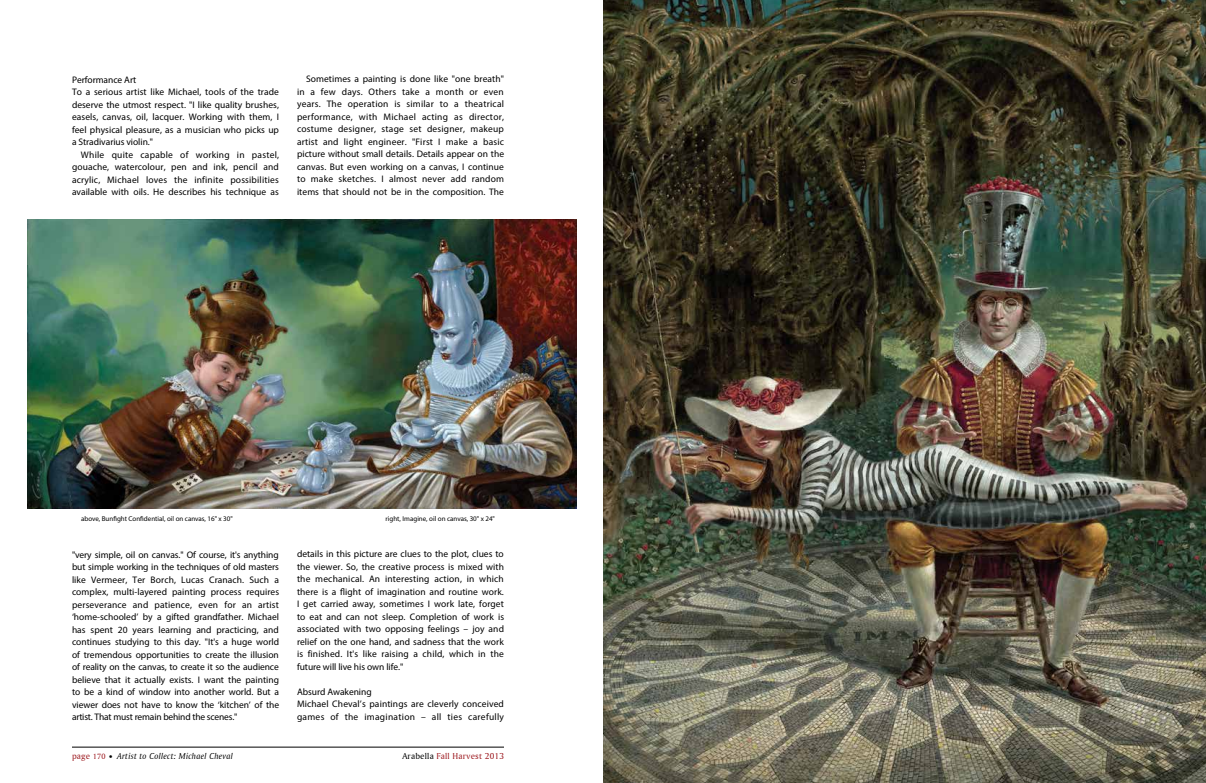
<style>
.page{position:relative;width:1206px;height:783px;background:#fff}
.page>*{position:absolute;margin:0;border:0;box-sizing:border-box;transform-origin:0 0}
.t1{font:9.5px/12.5px "Myriad Pro";letter-spacing:.005em;color:#000;text-align:justify}
.t2{font:9px "Amerigo BT Italic A";letter-spacing:.025em;color:#000}
.t3{font:9px "Amerigo BT Roman A";letter-spacing:.025em;color:#9e1c22}
.t4{font:7px "Myriad Pro";color:#000}
.s1{font-family:"Amerigo BT Roman A";color:#9e1c22}
.s2{font-family:"Amerigo BT Roman A";font-size:8px;color:#9e1c22}
.s3{font-family:"Amerigo BT Roman A"}
.s4{color:#000}
</style>
<div class="page">
<hr style="left:72px;top:747px;width:432px;height:1px;background:#000">
<img style="left:27px;top:219px;width:549px;height:290px">
<img style="left:603px;top:0;width:603px;height:783px">
<p class="t1" style="left:72px;top:73px;width:209px;text-align:left">Performance Art<br>To a serious artist like Michael, tools of the trade deserve the utmost respect. "I like quality brushes, easels, canvas, oil, lacquer. Working with them, I feel physical pleasure, as a musician who picks up a Stradivarius violin."</p>
<p class="t1" style="left:72px;top:148px;width:209px;text-indent:9px">While quite capable of working in pastel, gouache, watercolour, pen and ink, pencil and acrylic, Michael loves the infinite possibilities available with oils. He describes his technique as</p>
<p class="t1" style="left:297px;top:73px;width:209px;text-indent:9px">Sometimes a painting is done like "one breath" in a few days. Others take a month or even years. The operation is similar to a theatrical performance, with Michael acting as director, costume designer, stage set designer, makeup artist and light engineer. "First I make a basic picture without small details. Details appear on the canvas. But even working on a canvas, I continue to make sketches. I almost never add random items that should not be in the composition. The</p>
<p class="t4" style="left:81px;top:515px;width:153px">above, Bunfight Confidential, oil on canvas, 16" x 30"</p>
<p class="t4" style="left:386px;top:515px;width:111px">right, Imagine, oil on canvas, 30" x 24"</p>
<p class="t1" style="left:72px;top:548px;width:209px">"very simple, oil on canvas." Of course, it's anything but simple working in the techniques of old masters like Vermeer, Ter Borch, Lucas Cranach. Such a complex, multi-layered painting process requires perseverance and patience, even for an artist ‘home-schooled’ by a gifted grandfather. Michael has spent 20 years learning and practicing, and continues studying to this day. "It's a huge world of tremendous opportunities to create the illusion of reality on the canvas, to create it so the audience believe that it actually exists. I want the painting to be a kind of window into another world. But a viewer does not have to know the ‘kitchen’ of the artist. That must remain behind the scenes."</p>
<p class="t1" style="left:297px;top:548px;width:209px">details in this picture are clues to the plot, clues to the viewer. So, the creative process is mixed with the mechanical. An interesting action, in which there is a flight of imagination and routine work.<br>I get carried away, sometimes I work late, forget to eat and can not sleep. Completion of work is associated with two opposing feelings – joy and relief on the one hand, and sadness that the work is finished. It's like raising a child, which in the future will live his own life."</p>
<p class="t1" style="left:297px;top:685px;width:209px;text-align:left">Absurd Awakening<br>Michael Cheval’s paintings are cleverly conceived games of the imagination – all ties carefully</p>
<p class="t2" style="left:72px;top:751px;width:162px"><span class="s1">page</span> <span class="s2">170</span> <span class="s3">•</span> Artist to Collect: Michael Cheval</p>
<p class="t3" style="left:402px;top:751px;width:103px"><span class="s4">Arabella</span> Fall Harvest 2013</p>
</div>
